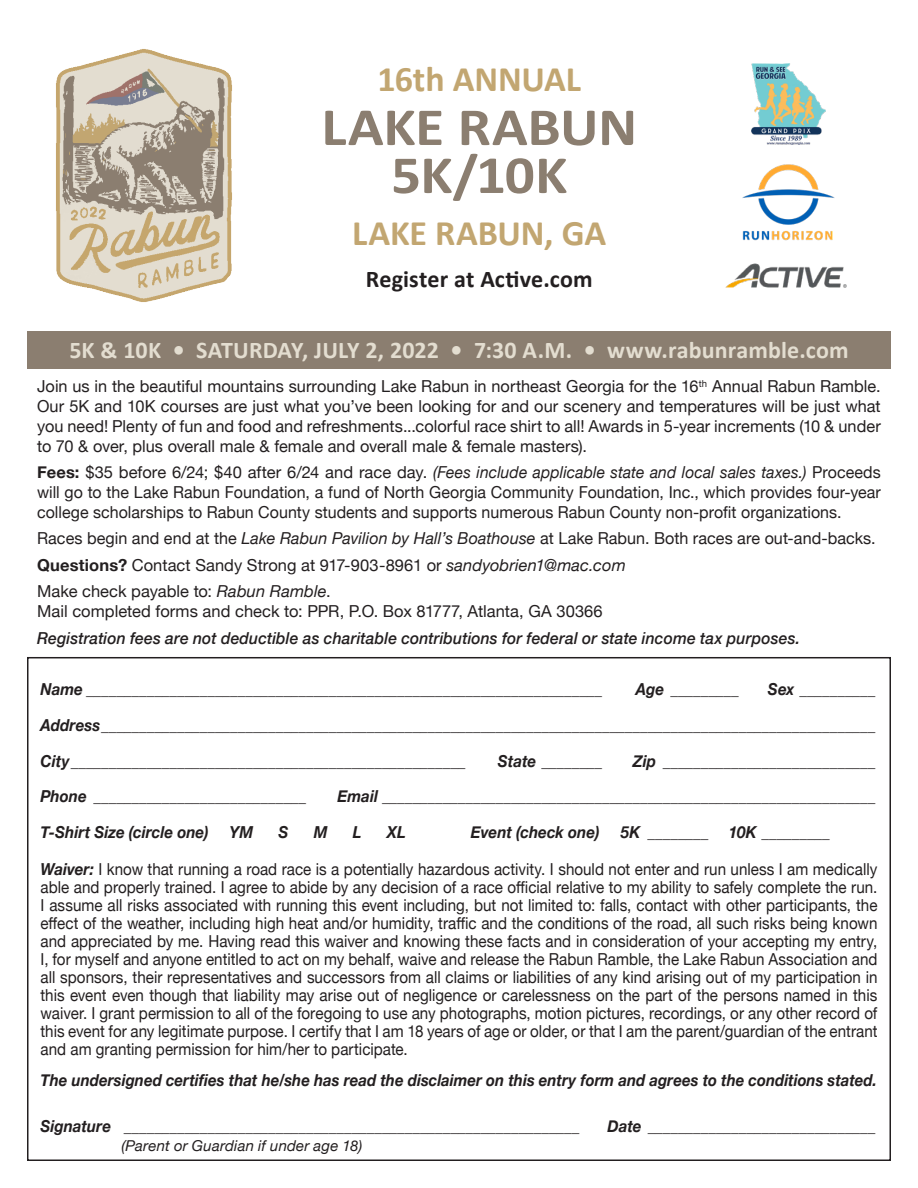
<style>
.page{position:relative;width:918px;height:1188px;background:#fff}
.page>*{position:absolute;margin:0;border:0;box-sizing:border-box;transform-origin:0 0}
.t1{font:700 54px/48px "Calibri";letter-spacing:-.01em;color:#8b7e70;text-align:center;scale:1.1 1}
.t2{font:700 36px "Calibri";letter-spacing:-.005em;color:#c2a671}
.t3{font:700 24px "Calibri";letter-spacing:.005em;color:#e3ddd0}
.t4{font:700 24px "Calibri";letter-spacing:.005em;color:#231f20}
.t5{font:16.5px/18px "Helvetica Neue";letter-spacing:.005em;color:#231f20;text-align:justify;scale:.92 1}
.t6{font:16.5px/19.8px "Helvetica Neue";letter-spacing:.005em;color:#231f20;text-align:justify}
.t7{font:italic 700 16.5px/35.5px "Helvetica Neue";color:#231f20;text-align:justify;scale:.92 1}
.t8{font:italic 700 16.5px "Helvetica Neue";color:#231f20;scale:.91 1}
.t9{font:italic 500 16.5px "Helvetica Neue";letter-spacing:.005em;color:#231f20;scale:.95 1}
.t10{font:italic 15px "Helvetica Neue";letter-spacing:.01em;color:#231f20}
.s1{font-weight:700}
.s2{font-style:italic}
.s3{font-weight:700;font-style:italic}
</style>
<div class="page">
<div style="left:27px;top:331px;width:864px;height:38px;background:#8b7e70"></div>
<img style="left:56px;top:49px;width:176px;height:253px">
<img style="left:752px;top:64px;width:73px;height:81px">
<img style="left:742px;top:164px;width:93px;height:77px">
<img style="left:726px;top:263px;width:121px;height:24px">
<h2 class="t2" style="left:378px;top:57px;width:205px">16th ANNUAL</h2>
<h1 class="t1" style="left:321px;top:101px;width:289px">LAKE RABUN<br>5K/10K</h1>
<h2 class="t2" style="left:352px;top:210px;width:256px">LAKE RABUN, GA</h2>
<h3 class="t4" style="left:366px;top:264px;width:228px">Register at Active.com</h3>
<h3 class="t3" style="left:69px;top:335px;width:781px">5K &amp; 10K • SATURDAY, JULY 2, 2022 • 7:30 A.M. • www.rabunramble.com</h3>
<p class="t6" style="left:37px;top:377px;width:845px">Join us in the beautiful mountains surrounding Lake Rabun in northeast Georgia for the 16<sup>th</sup> Annual Rabun Ramble.<br>Our 5K and 10K courses are just what you’ve been looking for and our scenery and temperatures will be just what you need! Plenty of fun and food and refreshments...colorful race shirt to all! Awards in 5-year increments (10 &amp; under to 70 &amp; over, plus overall male &amp; female and overall male &amp; female masters).</p>
<p class="t6" style="left:37px;top:463px;width:845px"><span class="s1">Fees:</span> $35 before 6/24; $40 after 6/24 and race day. <span class="s2">(Fees include applicable state and local sales taxes.)</span> Proceeds will go to the Lake Rabun Foundation, a fund of North Georgia Community Foundation, Inc., which provides four-year college scholarships to Rabun County students and supports numerous Rabun County non-profit organizations.</p>
<p class="t6" style="left:37px;top:526px;width:840px;line-height:26.5px;text-align:left">Races begin and end at the <span class="s2">Lake Rabun Pavilion by Hall’s Boathouse</span> at Lake Rabun. Both races are out-and-backs.<br><span class="s1">Questions?</span> Contact Sandy Strong at 917-903-8961 or <span class="s2">sandyobrien1@mac.com<br></span>Make check payable to: <span class="s2">Rabun Ramble</span>.</p>
<p class="t6" style="left:37px;top:602px;width:567px">Mail completed forms and check to: PPR, P.O. Box 81777, Atlanta, GA 30366</p>
<p class="t9" style="left:37px;top:624px;width:805px">Registration fees are not deductible as charitable contributions for federal or state income tax purposes.</p>
<p class="t7" style="left:40px;top:672px;width:909px;text-indent:728px">Sex __________ Address______________________________________________________________________________________________________ City____________________________________________________</p>
<p class="t7" style="left:40px;top:672px;width:612px">Name ____________________________________________________________________</p>
<p class="t7" style="left:636px;top:672px;width:113px">Age _________</p>
<p class="t7" style="left:498px;top:743px;width:115px">State ________</p>
<p class="t7" style="left:633px;top:743px;width:265px">Zip ____________________________</p>
<p class="t7" style="left:40px;top:779px;width:290px">Phone ____________________________</p>
<p class="t7" style="left:337px;top:779px;width:586px">Email _________________________________________________________________</p>
<p class="t7" style="left:40px;top:815px;width:184px">T-Shirt Size (circle one)</p>
<p class="t7" style="left:229px;top:815px;width:27px">YM</p>
<p class="t7" style="left:279px;top:815px;width:12px">S</p>
<p class="t7" style="left:314px;top:815px;width:16px">M</p>
<p class="t7" style="left:353px;top:815px;width:11px">L</p>
<p class="t7" style="left:387px;top:815px;width:22px">XL</p>
<p class="t7" style="left:471px;top:815px;width:141px">Event (check one)</p>
<p class="t7" style="left:621px;top:815px;width:229px">5K ________ 10K _________</p>
<p class="t5" style="left:40px;top:861px;width:911px"><span class="s3">Waiver:</span> I know that running a road race is a potentially hazardous activity. I should not enter and run unless I am medically able and properly trained. I agree to abide by any decision of a race official relative to my ability to safely complete the run.<br>I assume all risks associated with running this event including, but not limited to: falls, contact with other participants, the effect of the weather, including high heat and/or humidity, traffic and the conditions of the road, all such risks being known and appreciated by me. Having read this waiver and knowing these facts and in consideration of your accepting my entry, I, for myself and anyone entitled to act on my behalf, waive and release the Rabun Ramble, the Lake Rabun Association and all sponsors, their representatives and successors from all claims or liabilities of any kind arising out of my participation in this event even though that liability may arise out of negligence or carelessness on the part of the persons named in this waiver. I grant permission to all of the foregoing to use any photographs, motion pictures, recordings, or any other record of this event for any legitimate purpose. I certify that I am 18 years of age or older, or that I am the parent/guardian of the entrant and am granting permission for him/her to participate.</p>
<p class="t8" style="left:40px;top:1068px;width:921px">The undersigned certifies that he/she has read the disclaimer on this entry form and agrees to the conditions stated.</p>
<p class="t7" style="left:40px;top:1109px;width:587px">Signature ____________________________________________________________</p>
<p class="t7" style="left:608px;top:1109px;width:293px">Date ______________________________</p>
<p class="t10" style="left:122px;top:1134px;width:242px">(Parent or Guardian if under age 18)</p>
</div>
